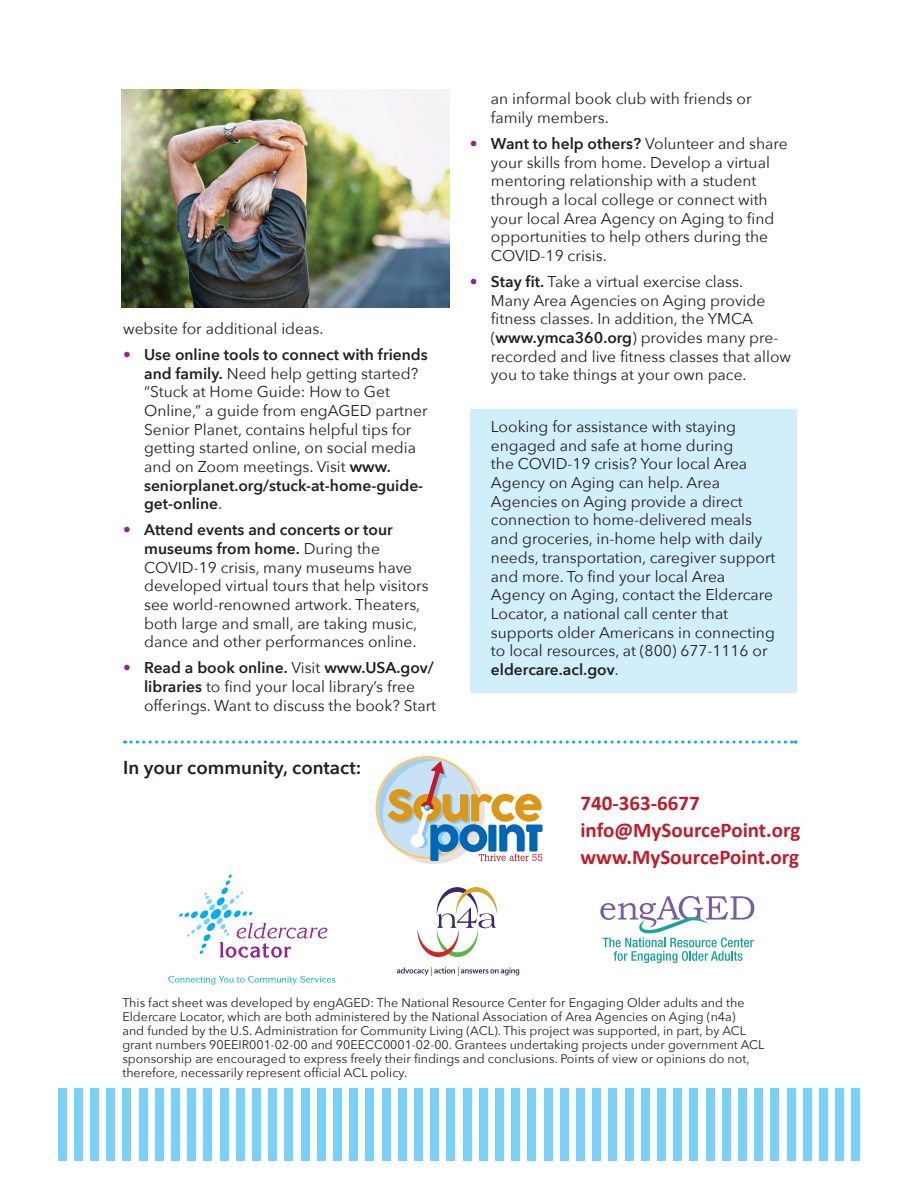
<style>
.page{position:relative;width:918px;height:1188px;background:#fff}
.page>*{position:absolute;margin:0;border:0;box-sizing:border-box;transform-origin:0 0}
.t1{font:700 21px "Calibri";color:#be1d2c}
.t2{font:600 18.75px "Avenir Next";color:#231f20}
.t3{font:15.6px/18.8px "Avenir Next";color:#231f20}
.t4{font:12.45px/14.1px "Avenir Next";color:#231f20}
.s1{color:#90268f}
.s2{font-weight:600}
</style>
<div class="page">
<div style="left:470px;top:409px;width:327px;height:284px;background:#d1eefb"></div>
<div style="left:673px;top:1088px;width:9px;height:73px;background:#79d2f6"></div>
<div style="left:268px;top:1088px;width:9px;height:73px;background:#79d2f6"></div>
<div style="left:479px;top:1088px;width:9px;height:73px;background:#79d2f6"></div>
<div style="left:74px;top:1088px;width:9px;height:73px;background:#79d2f6"></div>
<div style="left:641px;top:1088px;width:9px;height:73px;background:#79d2f6"></div>
<div style="left:236px;top:1088px;width:9px;height:73px;background:#79d2f6"></div>
<div style="left:446px;top:1088px;width:9px;height:73px;background:#79d2f6"></div>
<div style="left:608px;top:1088px;width:9px;height:73px;background:#79d2f6"></div>
<div style="left:204px;top:1088px;width:8px;height:73px;background:#79d2f6"></div>
<div style="left:414px;top:1088px;width:9px;height:73px;background:#79d2f6"></div>
<div style="left:576px;top:1088px;width:9px;height:73px;background:#79d2f6"></div>
<div style="left:171px;top:1088px;width:9px;height:73px;background:#79d2f6"></div>
<div style="left:382px;top:1088px;width:8px;height:73px;background:#79d2f6"></div>
<div style="left:544px;top:1088px;width:8px;height:73px;background:#79d2f6"></div>
<div style="left:139px;top:1088px;width:8px;height:73px;background:#79d2f6"></div>
<div style="left:349px;top:1088px;width:9px;height:73px;background:#79d2f6"></div>
<div style="left:511px;top:1088px;width:9px;height:73px;background:#79d2f6"></div>
<div style="left:106px;top:1088px;width:9px;height:73px;background:#79d2f6"></div>
<div style="left:317px;top:1088px;width:9px;height:73px;background:#79d2f6"></div>
<div style="left:657px;top:1088px;width:9px;height:73px;background:#79d2f6"></div>
<div style="left:252px;top:1088px;width:9px;height:73px;background:#79d2f6"></div>
<div style="left:463px;top:1088px;width:8px;height:73px;background:#79d2f6"></div>
<div style="left:58px;top:1088px;width:8px;height:73px;background:#79d2f6"></div>
<div style="left:625px;top:1088px;width:8px;height:73px;background:#79d2f6"></div>
<div style="left:220px;top:1088px;width:8px;height:73px;background:#79d2f6"></div>
<div style="left:430px;top:1088px;width:9px;height:73px;background:#79d2f6"></div>
<div style="left:592px;top:1088px;width:9px;height:73px;background:#79d2f6"></div>
<div style="left:187px;top:1088px;width:9px;height:73px;background:#79d2f6"></div>
<div style="left:398px;top:1088px;width:9px;height:73px;background:#79d2f6"></div>
<div style="left:560px;top:1088px;width:9px;height:73px;background:#79d2f6"></div>
<div style="left:155px;top:1088px;width:9px;height:73px;background:#79d2f6"></div>
<div style="left:366px;top:1088px;width:8px;height:73px;background:#79d2f6"></div>
<div style="left:527px;top:1088px;width:9px;height:73px;background:#79d2f6"></div>
<div style="left:123px;top:1088px;width:8px;height:73px;background:#79d2f6"></div>
<div style="left:333px;top:1088px;width:9px;height:73px;background:#79d2f6"></div>
<div style="left:495px;top:1088px;width:9px;height:73px;background:#79d2f6"></div>
<div style="left:90px;top:1088px;width:9px;height:73px;background:#79d2f6"></div>
<div style="left:301px;top:1088px;width:8px;height:73px;background:#79d2f6"></div>
<div style="left:285px;top:1088px;width:8px;height:73px;background:#79d2f6"></div>
<div style="left:738px;top:1088px;width:9px;height:73px;background:#79d2f6"></div>
<div style="left:706px;top:1088px;width:8px;height:73px;background:#79d2f6"></div>
<div style="left:722px;top:1088px;width:9px;height:73px;background:#79d2f6"></div>
<div style="left:754px;top:1088px;width:9px;height:73px;background:#79d2f6"></div>
<div style="left:689px;top:1088px;width:9px;height:73px;background:#79d2f6"></div>
<div style="left:835px;top:1088px;width:9px;height:73px;background:#79d2f6"></div>
<div style="left:803px;top:1088px;width:9px;height:73px;background:#79d2f6"></div>
<div style="left:770px;top:1088px;width:9px;height:73px;background:#79d2f6"></div>
<div style="left:819px;top:1088px;width:9px;height:73px;background:#79d2f6"></div>
<div style="left:787px;top:1088px;width:8px;height:73px;background:#79d2f6"></div>
<div style="left:851px;top:1088px;width:9px;height:73px;background:#79d2f6"></div>
<svg style="left:125px;top:740px;width:671px;height:4px"></svg>
<svg style="left:397px;top:967px;width:122px;height:8px"></svg>
<svg style="left:418px;top:887px;width:79px;height:71px"></svg>
<svg style="left:179px;top:875px;width:148px;height:83px"></svg>
<svg style="left:168px;top:976px;width:167px;height:9px"></svg>
<svg style="left:600px;top:896px;width:154px;height:67px"></svg>
<img style="left:121px;top:89px;width:329px;height:218px">
<svg style="left:375px;top:756px;width:168px;height:108px"></svg>
<p class="t3" style="left:123px;top:319px;width:202px">website for additional ideas.</p>
<p class="t3" style="left:144px;top:344px;width:285px;text-indent:-21px"><span class="s1">•</span> <span class="s2">Use online tools to connect with friends and family.</span> Need help getting started? “Stuck at Home Guide: How to Get Online,” a guide from engAGED partner Senior Planet, contains helpful tips for getting started online, on social media and on Zoom meetings. Visit <span class="s2">www. seniorplanet.org/stuck-at-home-guide&shy;get-online</span>.</p>
<p class="t3" style="left:144px;top:520px;width:286px;text-indent:-21px"><span class="s1">•</span> <span class="s2">Attend events and concerts or tour museums from home.</span> During the COVID-19 crisis, many museums have developed virtual tours that help visitors see world-renowned artwork. Theaters, both large and small, are taking music, dance and other performances online.</p>
<p class="t3" style="left:144px;top:658px;width:294px;text-indent:-21px"><span class="s1">•</span> <span class="s2">Read a book online.</span> Visit <span class="s2">www.USA.gov/ libraries</span> to find your local library’s free offerings. Want to discuss the book? Start</p>
<p class="t2" style="left:123px;top:751px;width:240px">In your community, contact:</p>
<p class="t3" style="left:491px;top:89px;width:262px">an informal book club with friends or family members.</p>
<p class="t3" style="left:491px;top:133px;width:298px;text-indent:-21px"><span class="s1">•</span> <span class="s2">Want to help others?</span> Volunteer and share your skills from home. Develop a virtual mentoring relationship with a student through a local college or connect with your local Area Agency on Aging to find opportunities to help others during the COVID-19 crisis.</p>
<p class="t3" style="left:491px;top:271px;width:302px;text-indent:-21px"><span class="s1">•</span> <span class="s2">Stay fit.</span> Take a virtual exercise class.<br>Many Area Agencies on Aging provide fitness classes. In addition, the YMCA (<span class="s2">www.ymca360.org</span>) provides many pre&shy;recorded and live fitness classes that allow you to take things at your own pace.</p>
<p class="t3" style="left:491px;top:416px;width:286px">Looking for assistance with staying engaged and safe at home during<br>the COVID-19 crisis? Your local Area Agency on Aging can help. Area Agencies on Aging provide a direct connection to home-delivered meals and groceries, in-home help with daily needs, transportation, caregiver support and more. To find your local Area Agency on Aging, contact the Eldercare Locator, a national call center that supports older Americans in connecting to local resources, at (800) 677-1116 or <span class="s2">eldercare.acl.gov</span>.</p>
<p class="t1" style="left:580px;top:788px;width:121px">740-363-6677</p>
<p class="t1" style="left:580px;top:815px;width:221px">info@MySourcePoint.org</p>
<p class="t1" style="left:580px;top:842px;width:220px">www.MySourcePoint.org</p>
<p class="t4" style="left:122px;top:995px;width:644px">This fact sheet was developed by engAGED: The National Resource Center for Engaging Older adults and the Eldercare Locator, which are both administered by the National Association of Area Agencies on Aging (n4a)<br>and funded by the U.S. Administration for Community Living (ACL). This project was supported, in part, by ACL grant numbers 90EEIR001-02-00 and 90EECC0001-02-00. Grantees undertaking projects under government ACL sponsorship are encouraged to express freely their findings and conclusions. Points of view or opinions do not, therefore, necessarily represent official ACL policy.</p>
</div>
